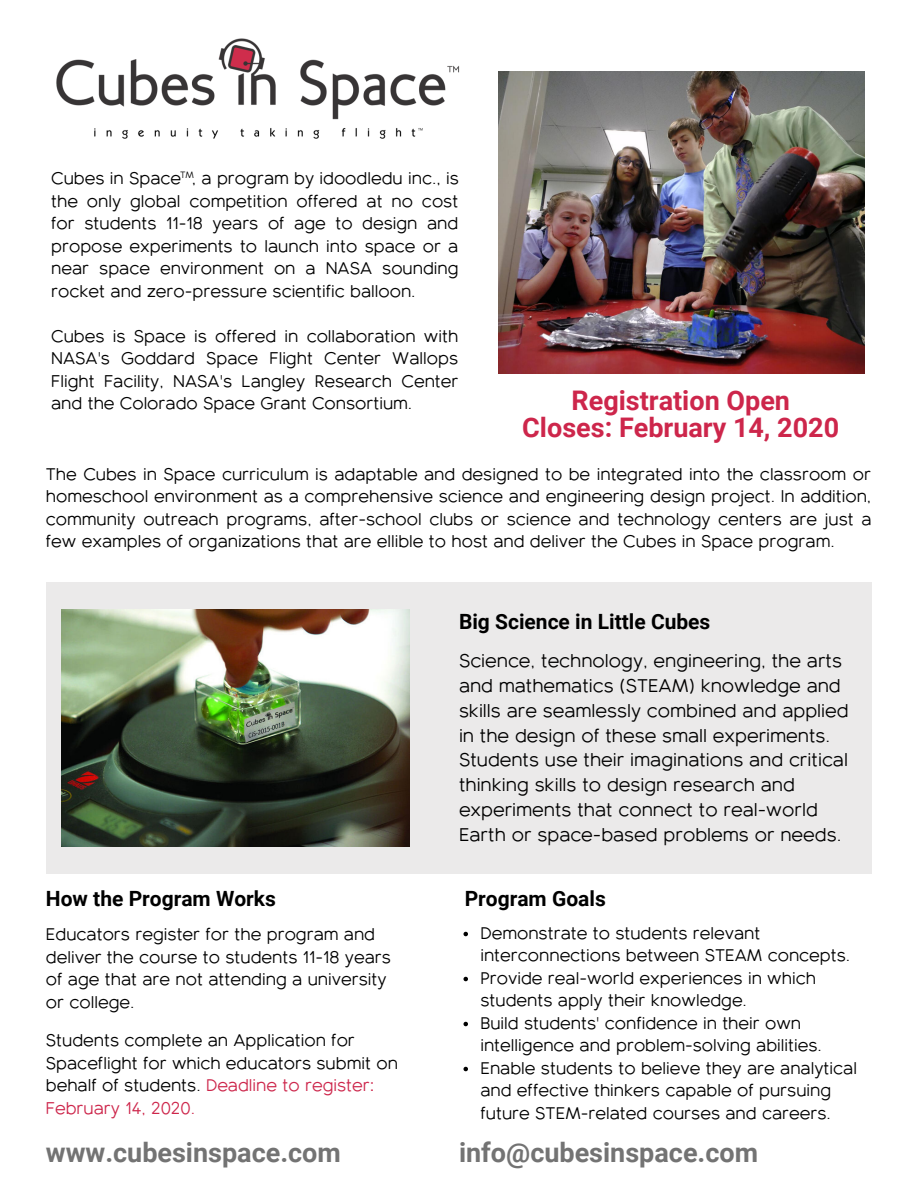
<style>
.page{position:relative;width:918px;height:1188px;background:#fff}
.page>*{position:absolute;margin:0;border:0;box-sizing:border-box;transform-origin:0 0}
.t1{font:700 27px "Roboto";color:#737373}
.t2{font:700 27px/27px "Roboto";color:#cd264b;text-align:center}
.t3{font:700 21px "Roboto";color:#000}
.t4{font:18px/24.8px "Bambino New";color:#000}
.t5{font:16.5px/22.5px "Bambino New";color:#000;text-align:justify}
.t6{font:9px "Bambino New";color:#000}
.s1{color:#cd264b}
</style>
<div class="page">
<img style="left:56px;top:38px;width:404px;height:101px">
<div style="left:46px;top:583px;width:825px;height:291px;background:#ebeaea"></div>
<img style="left:62px;top:610px;width:347px;height:237px">
<svg style="left:464px;top:932px;width:4px;height:4px"></svg>
<svg style="left:464px;top:977px;width:4px;height:4px"></svg>
<svg style="left:464px;top:1022px;width:4px;height:4px"></svg>
<svg style="left:464px;top:1067px;width:4px;height:4px"></svg>
<img style="left:498px;top:71px;width:367px;height:303px">
<p class="t6" style="left:180px;top:170px;width:15px">TM</p>
<p class="t5" style="left:51px;top:168px;width:409px">Cubes in Space , a program by idoodledu inc., is the only global competition offered at no cost for students 11-18 years of age to design and propose experiments to launch into space or a near space environment on a NASA sounding rocket and zero-pressure scientific balloon.</p>
<p class="t5" style="left:51px;top:326px;width:409px">Cubes is Space is offered in collaboration with NASA's Goddard Space Flight Center Wallops Flight Facility, NASA's Langley Research Center and the Colorado Space Grant Consortium.</p>
<h1 class="t2" style="left:522px;top:387px;width:318px">Registration Open<br>Closes: February 14, 2020</h1>
<p class="t5" style="left:46px;top:464px;width:827px">The Cubes in Space curriculum is adaptable and designed to be integrated into the classroom or homeschool environment as a comprehensive science and engineering design project. In addition, community outreach programs, after-school clubs or science and technology centers are just a few examples of organizations that are ellible to host and deliver the Cubes in Space program.</p>
<p class="t3" style="left:46px;top:887px;width:231px">How the Program Works</p>
<p class="t5" style="left:46px;top:924px;width:347px;text-align:left">Educators register for the program and deliver the course to students 11-18 years of age that are not attending a university or college.</p>
<p class="t5" style="left:46px;top:1030px;width:354px;text-align:left">Students complete an Application for Spaceflight for which educators submit on behalf of students. <span class="s1">Deadline to register:<br>February 14, 2020.</span></p>
<p class="t3" style="left:459px;top:609px;width:253px">Big Science in Little Cubes</p>
<p class="t4" style="left:459px;top:649px;width:391px">Science, technology, engineering, the arts and mathematics (STEAM) knowledge and skills are seamlessly combined and applied in the design of these small experiments.<br>Students use their imaginations and critical thinking skills to design research and experiments that connect to real-world Earth or space-based problems or needs.</p>
<p class="t3" style="left:465px;top:887px;width:143px">Program Goals</p>
<p class="t5" style="left:480px;top:922px;width:378px;text-align:left">Demonstrate to students relevant interconnections between STEAM concepts.<br>Provide real-world experiences in which students apply their knowledge.<br>Build students' confidence in their own intelligence and problem-solving abilities.<br>Enable students to believe they are analytical and effective thinkers capable of pursuing future STEM-related courses and careers.</p>
<h1 class="t1" style="left:46px;top:1137px;width:297px">www.cubesinspace.com</h1>
<h1 class="t1" style="left:459px;top:1137px;width:301px">info@cubesinspace.com</h1>
</div>
